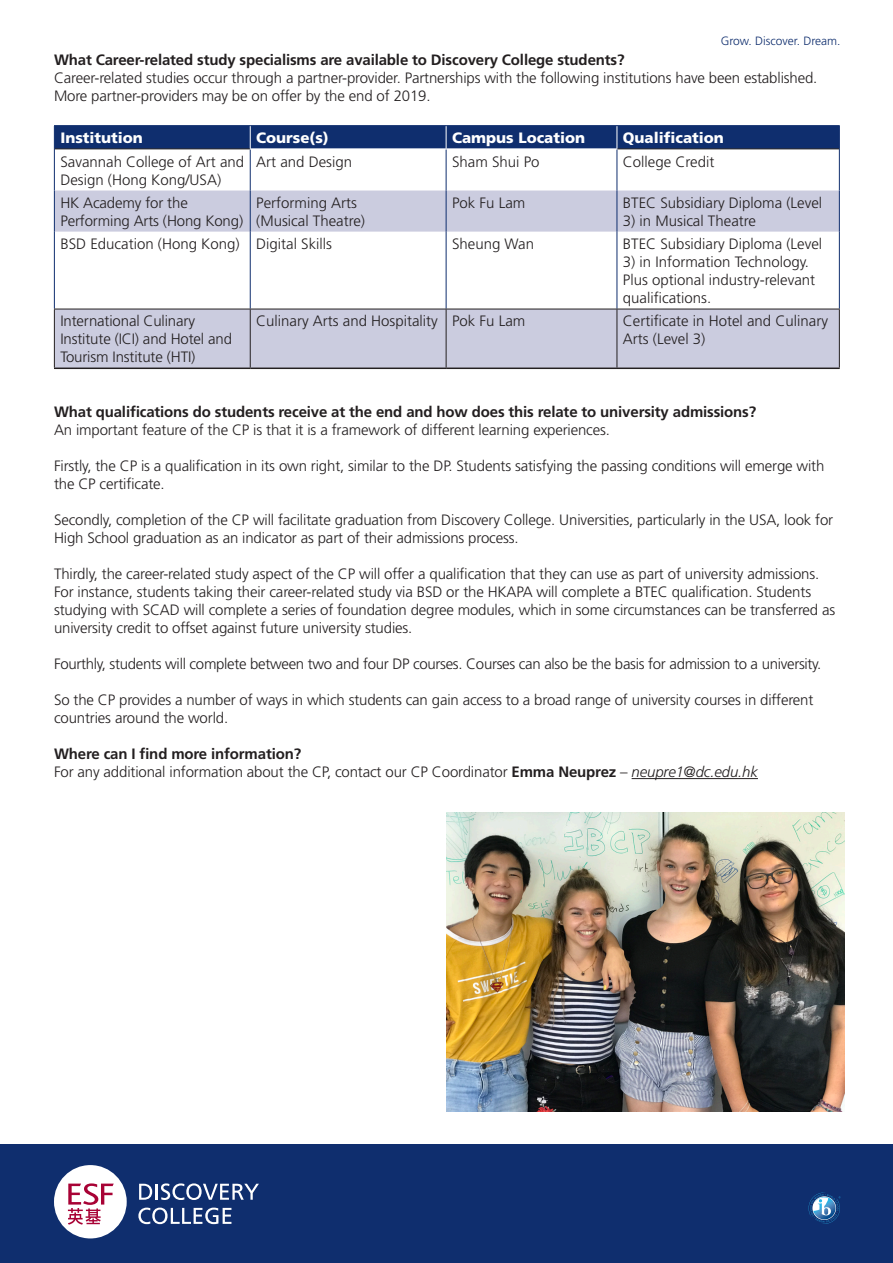
<style>
.page{position:relative;width:893px;height:1263px;background:#fff}
.page>*{position:absolute;margin:0;border:0;box-sizing:border-box;transform-origin:0 0}
.t1{font:300 15px/18px "Frutiger LT Std";letter-spacing:-.01em;color:#231f20}
.t2{font:700 15px "Frutiger LT Std";letter-spacing:-.01em;color:#231f20}
.t3{font:900 15px "Frutiger LT Std";color:#fff}
.t4{font:300 12px "Frutiger LT Std";color:#0f2e6e}
.s1{font-weight:700}
.s2{font-style:italic}
</style>
<div class="page">
<hr style="left:632px;top:778px;width:126px;height:1px;background:#231f20">
<div style="left:55px;top:190px;width:784px;height:178px;background:#cbccdf"></div>
<svg style="left:55px;top:232px;width:784px;height:77px"></svg>
<hr style="left:54px;top:149px;width:1px;height:42px;background:#0f2e6e">
<hr style="left:839px;top:149px;width:1px;height:42px;background:#0f2e6e">
<hr style="left:54px;top:191px;width:1px;height:41px;background:#0f2e6e">
<hr style="left:839px;top:191px;width:1px;height:41px;background:#0f2e6e">
<hr style="left:54px;top:232px;width:1px;height:77px;background:#0f2e6e">
<hr style="left:839px;top:232px;width:1px;height:77px;background:#0f2e6e">
<hr style="left:250px;top:149px;width:1px;height:42px;background:#0f2e6e">
<hr style="left:250px;top:191px;width:1px;height:41px;background:#0f2e6e">
<hr style="left:250px;top:232px;width:1px;height:77px;background:#0f2e6e">
<hr style="left:446px;top:149px;width:1px;height:42px;background:#0f2e6e">
<hr style="left:617px;top:149px;width:1px;height:42px;background:#0f2e6e">
<hr style="left:446px;top:191px;width:1px;height:41px;background:#0f2e6e">
<hr style="left:617px;top:191px;width:1px;height:41px;background:#0f2e6e">
<hr style="left:446px;top:232px;width:1px;height:77px;background:#0f2e6e">
<hr style="left:617px;top:232px;width:1px;height:77px;background:#0f2e6e">
<hr style="left:54px;top:125px;width:196px;height:1px;background:#0f2e6e">
<hr style="left:250px;top:125px;width:196px;height:1px;background:#0f2e6e">
<hr style="left:446px;top:125px;width:171px;height:1px;background:#0f2e6e">
<hr style="left:617px;top:125px;width:223px;height:1px;background:#0f2e6e">
<div style="left:54px;top:126px;width:786px;height:23px;background:#0f2e6e"></div>
<hr style="left:55px;top:149px;width:195px;height:1px;background:#231f20">
<hr style="left:617px;top:149px;width:222px;height:1px;background:#231f20">
<hr style="left:250px;top:149px;width:196px;height:1px;background:#fff">
<hr style="left:446px;top:149px;width:171px;height:1px;background:#fff">
<hr style="left:54px;top:309px;width:196px;height:1px;background:#231f20">
<hr style="left:54px;top:309px;width:1px;height:59px;background:#231f20">
<hr style="left:250px;top:309px;width:196px;height:1px;background:#231f20">
<hr style="left:250px;top:309px;width:1px;height:59px;background:#231f20">
<hr style="left:446px;top:309px;width:171px;height:1px;background:#231f20">
<hr style="left:446px;top:309px;width:1px;height:59px;background:#231f20">
<hr style="left:617px;top:309px;width:223px;height:1px;background:#231f20">
<hr style="left:617px;top:309px;width:1px;height:59px;background:#231f20">
<hr style="left:839px;top:309px;width:1px;height:59px;background:#231f20">
<hr style="left:54px;top:368px;width:196px;height:1px;background:#231f20">
<hr style="left:250px;top:368px;width:196px;height:1px;background:#231f20">
<hr style="left:446px;top:368px;width:171px;height:1px;background:#231f20">
<hr style="left:617px;top:368px;width:223px;height:1px;background:#231f20">
<div style="left:0;top:1144px;width:893px;height:119px;background:#0f2e6e"></div>
<svg style="left:808px;top:1192px;width:32px;height:32px"></svg>
<div style="left:54px;top:1165px;width:73px;height:73px;background:#fff;border-radius:50%"></div>
<svg style="left:68px;top:1183px;width:46px;height:41px"></svg>
<svg style="left:139px;top:1183px;width:120px;height:17px"></svg>
<svg style="left:138px;top:1207px;width:93px;height:17px"></svg>
<img style="left:446px;top:812px;width:399px;height:299px">
<p class="t4" style="left:721px;top:34px;width:121px">Grow. Discover. Dream.</p>
<p class="t2" style="left:54px;top:51px;width:572px">What Career-related study specialisms are available to Discovery College students?</p>
<p class="t1" style="left:54px;top:69px;width:765px">Career-related studies occur through a partner-provider. Partnerships with the following institutions have been established.<br>More partner-providers may be on offer by the end of 2019.</p>
<p class="t3" style="left:60px;top:129px;width:84px">Institution</p>
<p class="t3" style="left:256px;top:129px;width:74px">Course(s)</p>
<p class="t3" style="left:452px;top:129px;width:135px">Campus Location</p>
<p class="t3" style="left:623px;top:129px;width:102px">Qualification</p>
<p class="t1" style="left:60px;top:153px;width:185px">Savannah College of Art and<br>Design (Hong Kong/USA)</p>
<p class="t1" style="left:256px;top:153px;width:97px">Art and Design</p>
<p class="t1" style="left:452px;top:153px;width:89px">Sham Shui Po</p>
<p class="t1" style="left:623px;top:153px;width:93px">College Credit</p>
<p class="t1" style="left:60px;top:194px;width:184px">HK Academy for the<br>Performing Arts (Hong Kong)</p>
<p class="t1" style="left:256px;top:194px;width:110px">Performing Arts (Musical Theatre)</p>
<p class="t1" style="left:452px;top:194px;width:75px">Pok Fu Lam</p>
<p class="t1" style="left:623px;top:194px;width:201px">BTEC Subsidiary Diploma (Level</p>
<p class="t1" style="left:623px;top:212px;width:135px">3) in Musical Theatre</p>
<p class="t1" style="left:60px;top:235px;width:181px">BSD Education (Hong Kong)</p>
<p class="t1" style="left:256px;top:235px;width:77px">Digital Skills</p>
<p class="t1" style="left:452px;top:235px;width:83px">Sheung Wan</p>
<p class="t1" style="left:623px;top:235px;width:201px">BTEC Subsidiary Diploma (Level</p>
<p class="t1" style="left:623px;top:253px;width:188px">3) in Information Technology.</p>
<p class="t1" style="left:623px;top:271px;width:194px">Plus optional industry-relevant qualifications.</p>
<p class="t1" style="left:60px;top:312px;width:173px">International Culinary<br>Institute (ICI) and Hotel and<br>Tourism Institute (HTI)</p>
<p class="t1" style="left:256px;top:312px;width:183px">Culinary Arts and Hospitality</p>
<p class="t1" style="left:452px;top:312px;width:75px">Pok Fu Lam</p>
<p class="t1" style="left:623px;top:312px;width:207px">Certificate in Hotel and Culinary<br>Arts (Level 3)</p>
<p class="t2" style="left:54px;top:403px;width:704px">What qualifications do students receive at the end and how does this relate to university admissions?</p>
<p class="t1" style="left:54px;top:421px;width:557px">An important feature of the CP is that it is a framework of different learning experiences.</p>
<p class="t1" style="left:54px;top:457px;width:772px">Firstly, the CP is a qualification in its own right, similar to the DP. Students satisfying the passing conditions will emerge with the CP certificate.</p>
<p class="t1" style="left:54px;top:511px;width:781px">Secondly, completion of the CP will facilitate graduation from Discovery College. Universities, particularly in the USA, look for<br>High School graduation as an indicator as part of their admissions process.</p>
<p class="t1" style="left:54px;top:565px;width:783px">Thirdly, the career-related study aspect of the CP will offer a qualification that they can use as part of university admissions.<br>For instance, students taking their career-related study via BSD or the HKAPA will complete a BTEC qualification. Students studying with SCAD will complete a series of foundation degree modules, which in some circumstances can be transferred as university credit to offset against future university studies.</p>
<p class="t1" style="left:54px;top:655px;width:769px">Fourthly, students will complete between two and four DP courses. Courses can also be the basis for admission to a university.</p>
<p class="t1" style="left:54px;top:691px;width:761px">So the CP provides a number of ways in which students can gain access to a broad range of university courses in different countries around the world.</p>
<p class="t2" style="left:54px;top:745px;width:249px">Where can I find more information?</p>
<p class="t1" style="left:54px;top:763px;width:705px">For any additional information about the CP, contact our CP Coordinator <span class="s1">Emma Neuprez</span> – <span class="s2">neupre1@dc.edu.hk</span></p>
</div>
